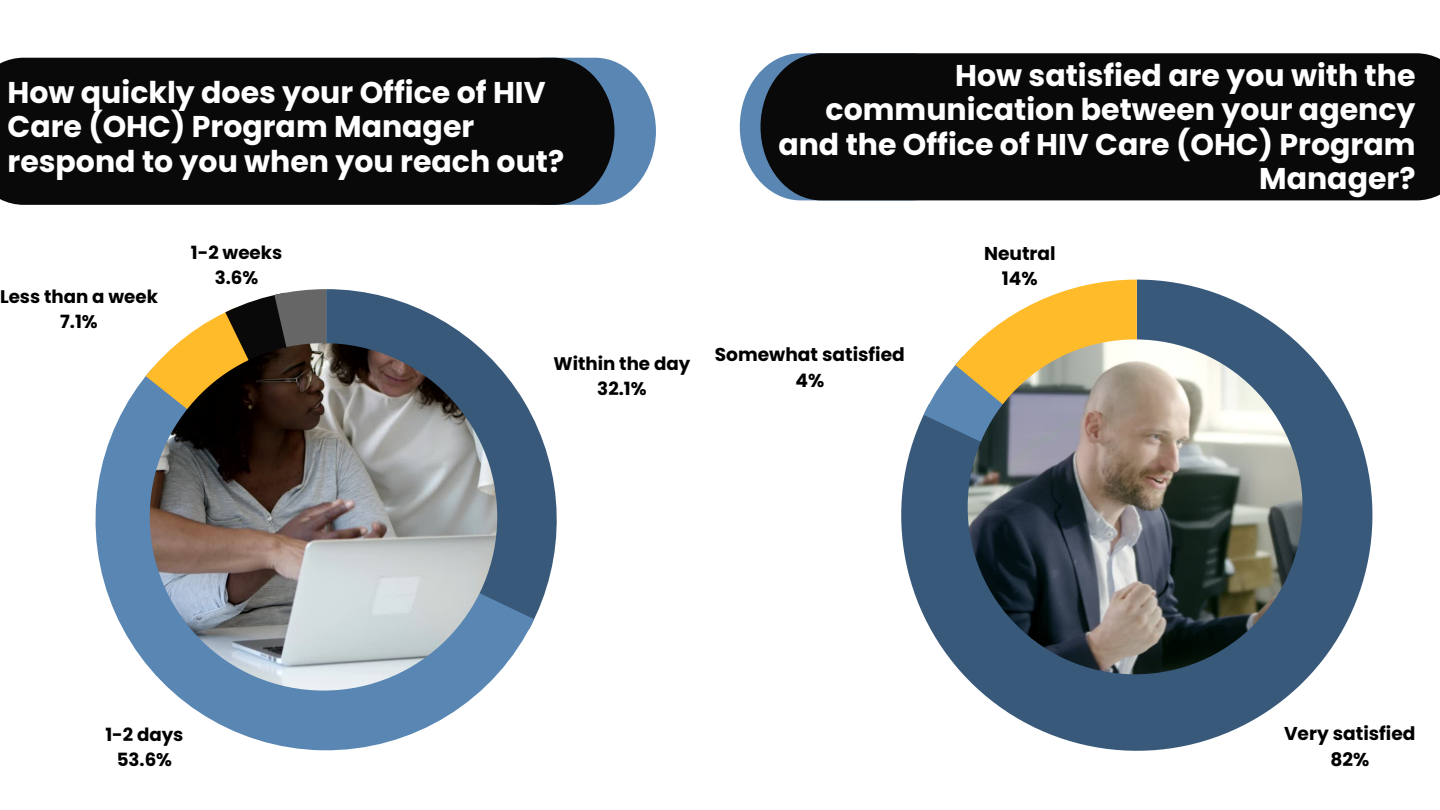
<style>
.page{position:relative;width:1440px;height:810px;background:#fff}
.page>*{position:absolute;margin:0;border:0;box-sizing:border-box;transform-origin:0 0}
.t1{font:700 30px/34.5px "Poppins";color:#fff}
.t2{font:700 18.6px "Poppins";color:#000}
.t3{font:700 18.2px "Poppins";color:#000}
</style>
<div class="page">
<svg style="left:615px;top:61px;width:41px;height:140px"></svg>
<div style="left:0;top:58px;width:615px;height:147px;background:#0a0909"></div>
<svg style="left:326px;top:289px;width:231px;height:331px"></svg>
<svg style="left:96px;top:367px;width:438px;height:383px;fill:#5986b2"></svg>
<svg style="left:146px;top:289px;width:180px;height:159px"></svg>
<svg style="left:740px;top:71px;width:21px;height:112px"></svg>
<div style="left:761px;top:53px;width:679px;height:147px;background:#0a0909"></div>
<svg style="left:901px;top:280px;width:471px;height:471px;fill:#38597a"></svg>
<svg style="left:924px;top:280px;width:213px;height:185px"></svg>
<img style="left:150px;top:343px;width:347px;height:348px;border-radius:50%">
<img style="left:968px;top:339px;width:335px;height:335px;border-radius:50%">
<p class="t1" style="left:8px;top:75px;width:558px">How quickly does your Office of HIV<br>Care (OHC) Program Manager respond to you when you reach out?</p>
<p class="t3" style="left:0;top:284px;width:160px">Less than a week</p>
<p class="t3" style="left:60px;top:309px;width:39px">7.1%</p>
<p class="t3" style="left:191px;top:240px;width:93px">1-2 weeks</p>
<p class="t3" style="left:215px;top:265px;width:45px">3.6%</p>
<p class="t3" style="left:554px;top:350px;width:138px">Within the day</p>
<p class="t3" style="left:597px;top:375px;width:51px">32.1%</p>
<p class="t1" style="left:778px;top:58px;width:639px;text-align:right">How satisfied are you with the communication between your agency and the Office of HIV Care (OHC) Program<br>Manager?</p>
<p class="t2" style="left:715px;top:341px;width:192px">Somewhat satisfied</p>
<p class="t2" style="left:795px;top:367px;width:30px">4%</p>
<p class="t2" style="left:984px;top:240px;width:73px">Neutral</p>
<p class="t2" style="left:1002px;top:266px;width:37px">14%</p>
<p class="t3" style="left:105px;top:722px;width:80px">1-2 days</p>
<p class="t3" style="left:117px;top:747px;width:57px">53.6%</p>
<p class="t2" style="left:1284px;top:721px;width:133px">Very satisfied</p>
<p class="t2" style="left:1330px;top:746px;width:40px">82%</p>
</div>
